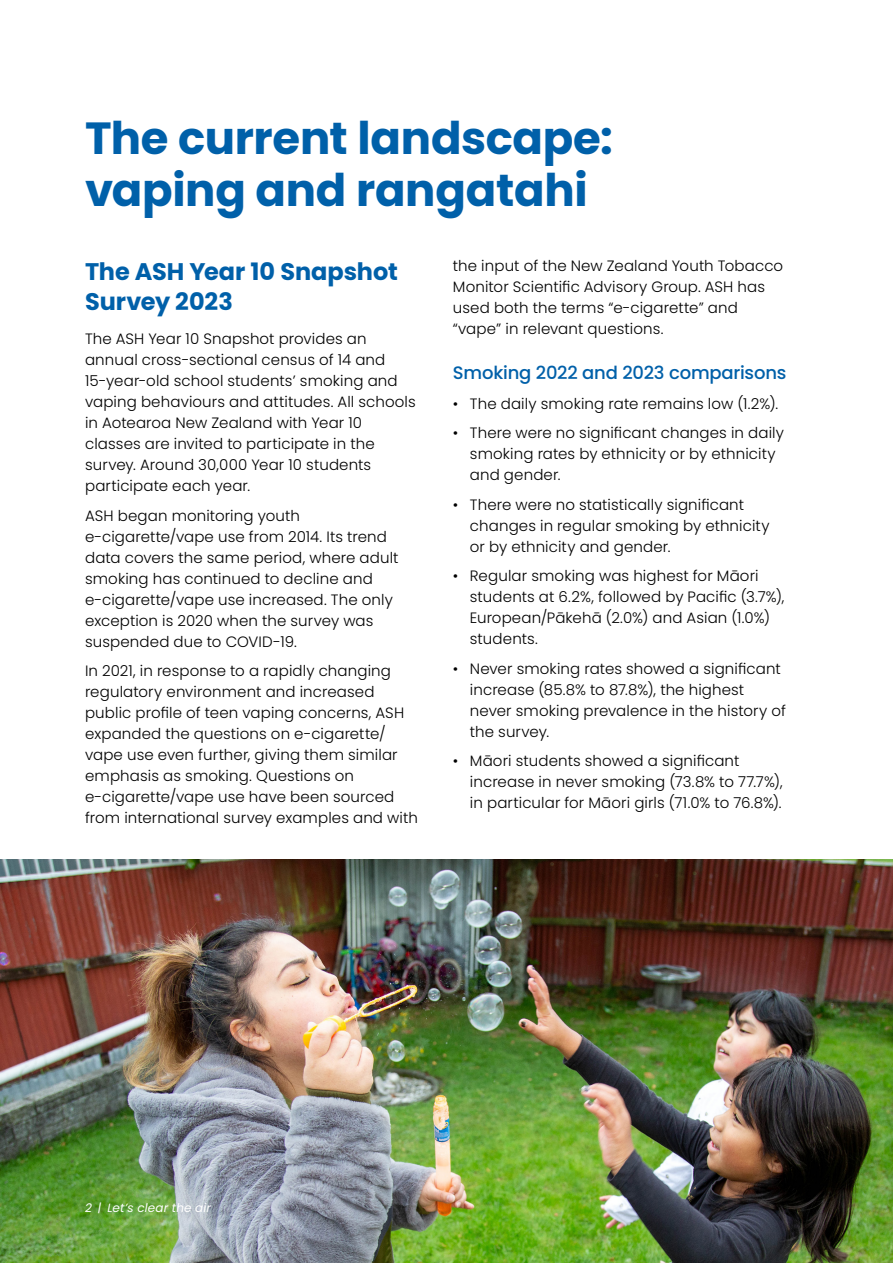
<style>
.page{position:relative;width:893px;height:1263px;background:#fff}
.page>*{position:absolute;margin:0;border:0;box-sizing:border-box;transform-origin:0 0}
.t1{font:700 45px/52.5px "Poppins";letter-spacing:-.005em;color:#0060a9}
.t2{font:700 24px/30px "Poppins";letter-spacing:-.005em;color:#0060a9}
.t3{font:500 18px "Poppins";letter-spacing:-.01em;color:#0060a9}
.t4{font:300 15px/21px "Poppins";letter-spacing:.01em;color:#000}
.t5{font:italic 12px "Poppins";letter-spacing:.01em;color:#fff}
</style>
<div class="page">
<img style="left:0;top:859px;width:893px;height:404px">
<h1 class="t1" style="left:85px;top:112px;width:529px">The current landscape: vaping and rangatahi</h1>
<h2 class="t2" style="left:85px;top:257px;width:314px">The ASH Year 10 Snapshot<br>Survey 2023</h2>
<p class="t4" style="left:85px;top:328px;width:332px">The ASH Year 10 Snapshot provides an annual cross-sectional census of 14 and 15-year-old school students’ smoking and vaping behaviours and attitudes. All schools in Aotearoa New Zealand with Year 10 classes are invited to participate in the survey. Around 30,000 Year 10 students participate each year.</p>
<p class="t4" style="left:85px;top:505px;width:315px">ASH began monitoring youth e-cigarette/vape use from 2014. Its trend data covers the same period, where adult smoking has continued to decline and e-cigarette/vape use increased. The only exception is 2020 when the survey was suspended due to COVID-19.</p>
<p class="t4" style="left:85px;top:660px;width:334px">In 2021, in response to a rapidly changing regulatory environment and increased public profile of teen vaping concerns, ASH expanded the questions on e-cigarette/ vape use even further, giving them similar emphasis as smoking. Questions on e-cigarette/vape use have been sourced from international survey examples and with</p>
<p class="t4" style="left:453px;top:255px;width:332px">the input of the New Zealand Youth Tobacco Monitor Scientific Advisory Group. ASH has used both the terms “e-cigarette” and “vape” in relevant questions.</p>
<p class="t3" style="left:453px;top:362px;width:335px">Smoking 2022 and 2023 comparisons</p>
<p class="t4" style="left:453px;top:393px;width:327px">• The daily smoking rate remains low (1.2%).</p>
<p class="t4" style="left:470px;top:422px;width:316px;text-indent:-17px">• There were no significant changes in daily smoking rates by ethnicity or by ethnicity and gender.</p>
<p class="t4" style="left:470px;top:494px;width:301px;text-indent:-17px">• There were no statistically significant changes in regular smoking by ethnicity or by ethnicity and gender.</p>
<p class="t4" style="left:470px;top:565px;width:316px;text-indent:-17px">• Regular smoking was highest for Māori students at 6.2%, followed by Pacific (3.7%), European/Pākehā (2.0%) and Asian (1.0%) students.</p>
<p class="t4" style="left:470px;top:658px;width:318px;text-indent:-17px">• Never smoking rates showed a significant increase (85.8% to 87.8%), the highest never smoking prevalence in the history of the survey.</p>
<p class="t4" style="left:470px;top:750px;width:314px;text-indent:-17px">• Māori students showed a significant increase in never smoking (73.8% to 77.7%), in particular for Māori girls (71.0% to 76.8%).</p>
<p class="t5" style="left:85px;top:1201px;width:128px">2 | Let’s clear the air</p>
</div>
